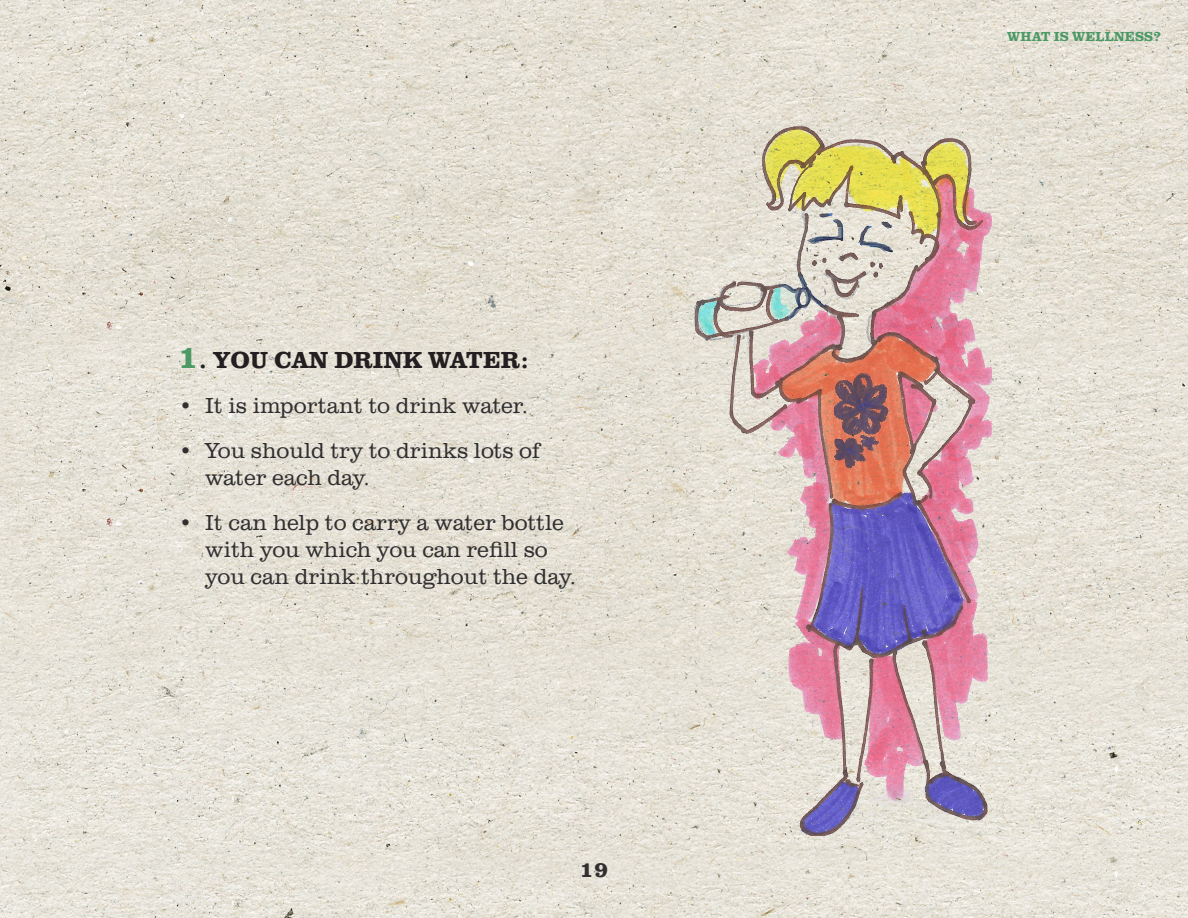
<style>
.page{position:relative;width:1188px;height:918px;background:#fff}
.page>*{position:absolute;margin:0;border:0;box-sizing:border-box;transform-origin:0 0}
.List_Title_With_Numb{font:700 24px "Clarendon URW";color:#231f20}
.t1{font:300 22.5px/27px "Clarendon URW";color:#312f30}
.t2{font:700 22.5px "Clarendon URW";color:#312f30}
.t3{font:700 13.5px "Clarendon URW";color:#4d9965}
.s1{font-size:33px;color:#4d9965}
</style>
<div class="page">
<img style="left:0;top:0;width:1188px;height:918px">
<img style="left:695px;top:126px;width:297px;height:710px">
<p class="List_Title_With_Numb" style="left:178px;top:342px;width:351px"><span class="s1">1</span>. YOU CAN DRINK WATER:</p>
<p class="t1" style="left:178px;top:391px;width:351px">• It is important to drink water.</p>
<p class="t1" style="left:205px;top:436px;width:336px;text-indent:-27px">• You should try to drinks lots of water each day.</p>
<p class="t1" style="left:205px;top:508px;width:372px;text-indent:-27px">• It can help to carry a water bottle with you which you can refill so you can drink throughout the day.</p>
<p class="t2" style="left:580px;top:853px;width:30px">19</p>
<p class="t3" style="left:1007px;top:27px;width:155px">WHAT IS WELLNESS?</p>
</div>
